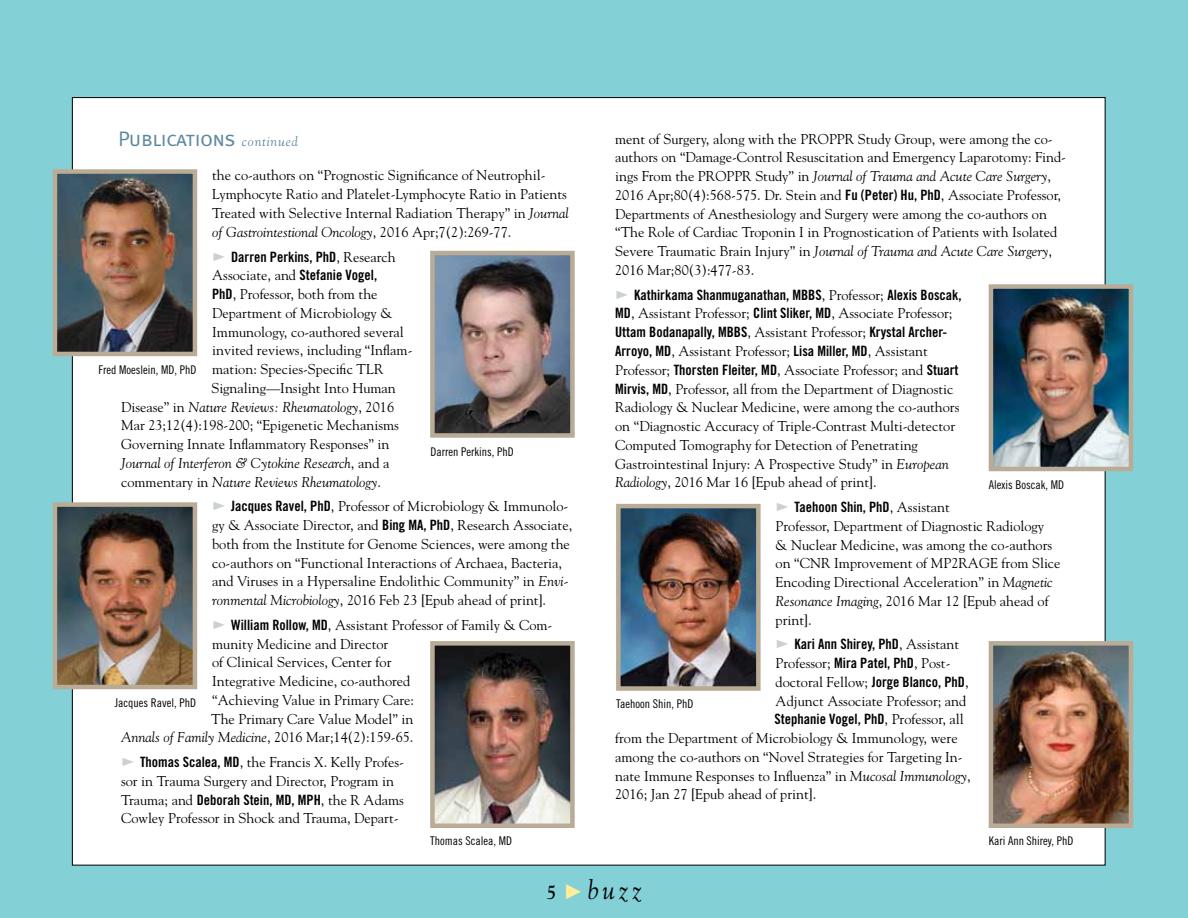
<style>
.page{position:relative;width:1188px;height:918px;background:#83d1d6}
.page>*{position:absolute;margin:0;border:0;box-sizing:border-box;transform-origin:0 0}
.t1{font:italic 27px "Goudy";letter-spacing:.16em;color:#000;scale:.9 1}
.t2{font:21px "Meta Normal Caps";letter-spacing:-.025em;color:#5d87a1}
.t3{font:14.25px/18.8px "Goudy";color:#000}
.t4{font:14.25px/18.8px "Trade Gothic Bold Cond Twenty";color:#000}
.t5{font:italic 14.25px "Goudy";color:#000}
.t6{font:12px "Trade Gothic Cond Eighteen";color:#000}
.s1{font-family:"Goudy";font-style:italic;font-size:13.5px}
.s2{font-style:italic}
.s3{font-family:"Goudy"}
.s4{font-family:"Trade Gothic Bold Cond Twenty"}
.s5{font-style:normal}
.s6{font-weight:700;font-style:normal;font-size:19.5px}
</style>
<div class="page">
<div style="left:72px;top:98px;width:1033px;height:767px;background:#fff"></div>
<img style="left:58px;top:174px;width:134px;height:177px">
<div style="left:53px;top:169px;width:144px;height:187px;border:4px solid #b9ab96"></div>
<img style="left:58px;top:507px;width:134px;height:177px">
<div style="left:53px;top:502px;width:144px;height:187px;border:4px solid #b9ab96"></div>
<img style="left:621px;top:509px;width:135px;height:177px">
<div style="left:616px;top:504px;width:145px;height:187px;border:4px solid #b9ab96"></div>
<img style="left:435px;top:256px;width:135px;height:177px">
<div style="left:430px;top:251px;width:145px;height:187px;border:4px solid #b9ab96"></div>
<img style="left:435px;top:646px;width:135px;height:177px">
<div style="left:430px;top:641px;width:145px;height:187px;border:4px solid #b9ab96"></div>
<img style="left:994px;top:289px;width:134px;height:177px">
<div style="left:989px;top:284px;width:144px;height:187px;border:4px solid #b9ab96"></div>
<img style="left:994px;top:646px;width:134px;height:177px">
<div style="left:989px;top:641px;width:144px;height:187px;border:4px solid #b9ab96"></div>
<h2 class="t2" style="left:118px;top:126px;width:181px">Publications <span class="s1">continued</span></h2>
<p class="t3" style="left:212px;top:166px;width:358px">the co-authors on “Prognostic Significance of Neutrophil-Lymphocyte Ratio and Platelet-Lymphocyte Ratio in Patients Treated with Selective Internal Radiation Therapy” in <span class="s2">Journal of Gastrointestional Oncology</span>, 2016 Apr;7(2):269-77.</p>
<p class="t4" style="left:212px;top:247px;width:185px;text-indent:19px">Darren Perkins, PhD<span class="s3">, Research<br>Associate, and</span> Stefanie Vogel,</p>
<p class="t3" style="left:212px;top:284px;width:167px"><span class="s4">PhD</span>, Professor, both from the</p>
<p class="t3" style="left:212px;top:303px;width:182px">Department of Microbiology &amp;</p>
<p class="t3" style="left:212px;top:322px;width:193px">Immunology, co-authored several</p>
<p class="t3" style="left:212px;top:341px;width:202px">invited reviews, including “Inflam-</p>
<p class="t3" style="left:212px;top:359px;width:173px">mation: Species-Specific TLR</p>
<p class="t3" style="left:211px;top:378px;width:186px">Signaling—Insight Into Human</p>
<p class="t5" style="left:121px;top:398px;width:275px"><span class="s5">Disease” in</span> Nature Reviews: Rheumatology<span class="s5">, 2016</span></p>
<p class="t3" style="left:121px;top:416px;width:279px">Mar 23;12(4):198-200; “Epigenetic Mechanisms</p>
<p class="t3" style="left:121px;top:434px;width:270px">Governing Innate Inflammatory Responses” in</p>
<p class="t5" style="left:121px;top:454px;width:270px">Journal of Interferon &amp; Cytokine Research<span class="s5">, and a</span></p>
<p class="t5" style="left:121px;top:473px;width:262px"><span class="s5">commentary in</span> Nature Reviews Rheumatology<span class="s5">.</span></p>
<p class="t3" style="left:212px;top:497px;width:362px;text-indent:19px"><span class="s4">Jacques Ravel, PhD</span>, Professor of Microbiology &amp; Immunolo&shy;gy &amp; Associate Director, and <span class="s4">Bing MA, PhD</span>, Research Associate, both from the Institute for Genome Sciences, were among the co-authors on “Functional Interactions of Archaea, Bacteria, and Viruses in a Hypersaline Endolithic Community” in <span class="s2">Envi&shy;ronmental Microbiology</span>, 2016 Feb 23 [Epub ahead of print].</p>
<p class="t3" style="left:231px;top:615px;width:323px"><span class="s4">William Rollow, MD</span>, Assistant Professor of Family &amp; Com-</p>
<p class="t3" style="left:212px;top:634px;width:178px">munity Medicine and Director</p>
<p class="t3" style="left:212px;top:653px;width:181px">of Clinical Services, Center for</p>
<p class="t3" style="left:212px;top:671px;width:200px">Integrative Medicine, co-authored</p>
<p class="t3" style="left:212px;top:690px;width:203px">“Achieving Value in Primary Care:</p>
<p class="t3" style="left:211px;top:709px;width:204px">The Primary Care Value Model” in</p>
<p class="t5" style="left:121px;top:729px;width:294px">Annals of Family Medicine<span class="s5">, 2016 Mar;14(2):159-65.</span></p>
<p class="t3" style="left:121px;top:752px;width:284px;text-indent:19px"><span class="s4">Thomas Scalea, MD</span>, the Francis X. Kelly Profes&shy;sor in Trauma Surgery and Director, Program in Trauma; and <span class="s4">Deborah Stein, MD, MPH</span>, the R Adams Cowley Professor in Shock and Trauma, Depart-</p>
<p class="t3" style="left:615px;top:129px;width:452px">ment of Surgery, along with the PROPPR Study Group, were among the co&shy;authors on “Damage-Control Resuscitation and Emergency Laparotomy: Find&shy;ings From the PROPPR Study” in <span class="s2">Journal of Trauma and Acute Care Surgery</span>, 2016 Apr;80(4):568-575. Dr. Stein and <span class="s4">Fu (Peter) Hu, PhD</span>, Associate Professor, Departments of Anesthesiology and Surgery were among the co-authors on “The Role of Cardiac Troponin I in Prognostication of Patients with Isolated Severe Traumatic Brain Injury” in <span class="s2">Journal of Trauma and Acute Care Surgery</span>, 2016 Mar;80(3):477-83.</p>
<p class="t4" style="left:634px;top:285px;width:329px">Kathirkama Shanmuganathan, MBBS<span class="s3">, Professor;</span> Alexis Boscak,</p>
<p class="t3" style="left:615px;top:304px;width:339px"><span class="s4">MD</span>, Assistant Professor; <span class="s4">Clint Sliker, MD</span>, Associate Professor;</p>
<p class="t4" style="left:615px;top:323px;width:333px">Uttam Bodanapally, MBBS<span class="s3">, Assistant Professor;</span> Krystal Archer-</p>
<p class="t3" style="left:615px;top:341px;width:346px"><span class="s4">Arroyo, MD</span>, Assistant Professor; <span class="s4">Lisa Miller, MD</span>, Assistant Professor; <span class="s4">Thorsten Fleiter, MD</span>, Associate Professor; and <span class="s4">Stuart Mirvis, MD</span>, Professor, all from the Department of Diagnostic Radiology &amp; Nuclear Medicine, were among the co-authors on “Diagnostic Accuracy of Triple-Contrast Multi-detector Computed Tomography for Detection of Penetrating Gastrointestinal Injury: A Prospective Study” in <span class="s2">European Radiology</span>, 2016 Mar 16 [Epub ahead of print].</p>
<p class="t4" style="left:795px;top:497px;width:157px">Taehoon Shin, PhD<span class="s3">, Assistant</span></p>
<p class="t3" style="left:776px;top:516px;width:287px">Professor, Department of Diagnostic Radiology<br>&amp; Nuclear Medicine, was among the co-authors on “CNR Improvement of MP2RAGE from Slice Encoding Directional Acceleration” in <span class="s2">Magnetic Resonance Imaging</span>, 2016 Mar 12 [Epub ahead of print].</p>
<p class="t4" style="left:795px;top:635px;width:166px">Kari Ann Shirey, PhD<span class="s3">, Assistant</span></p>
<p class="t3" style="left:776px;top:653px;width:195px">Professor; <span class="s4">Mira Patel, PhD</span>, Post&shy;doctoral Fellow; <span class="s4">Jorge Blanco, PhD</span>,<br>Adjunct Associate Professor; and</p>
<p class="t4" style="left:775px;top:710px;width:191px">Stephanie Vogel, PhD<span class="s3">, Professor, all</span></p>
<p class="t3" style="left:615px;top:728px;width:357px">from the Department of Microbiology &amp; Immunology, were among the co-authors on “Novel Strategies for Targeting In&shy;nate Immune Responses to Influenza” in <span class="s2">Mucosal Immunology</span>, 2016; Jan 27 [Epub ahead of print].</p>
<p class="t6" style="left:98px;top:362px;width:99px">Fred Moeslein, MD, PhD</p>
<p class="t6" style="left:431px;top:445px;width:85px">Darren Perkins, PhD</p>
<p class="t6" style="left:989px;top:477px;width:77px">Alexis Boscak, MD</p>
<p class="t6" style="left:115px;top:695px;width:83px">Jacques Ravel, PhD</p>
<p class="t6" style="left:616px;top:697px;width:79px">Taehoon Shin, PhD</p>
<p class="t6" style="left:430px;top:834px;width:83px">Thomas Scalea, MD</p>
<h1 class="t1" style="left:547px;top:873px;width:107px"><span class="s6">5</span> buzz</h1>
<h1 class="t1" style="left:543px;top:875px;width:115px">the buzz</h1>
<p class="t6" style="left:989px;top:834px;width:86px">Kari Ann Shirey, PhD</p>
</div>
